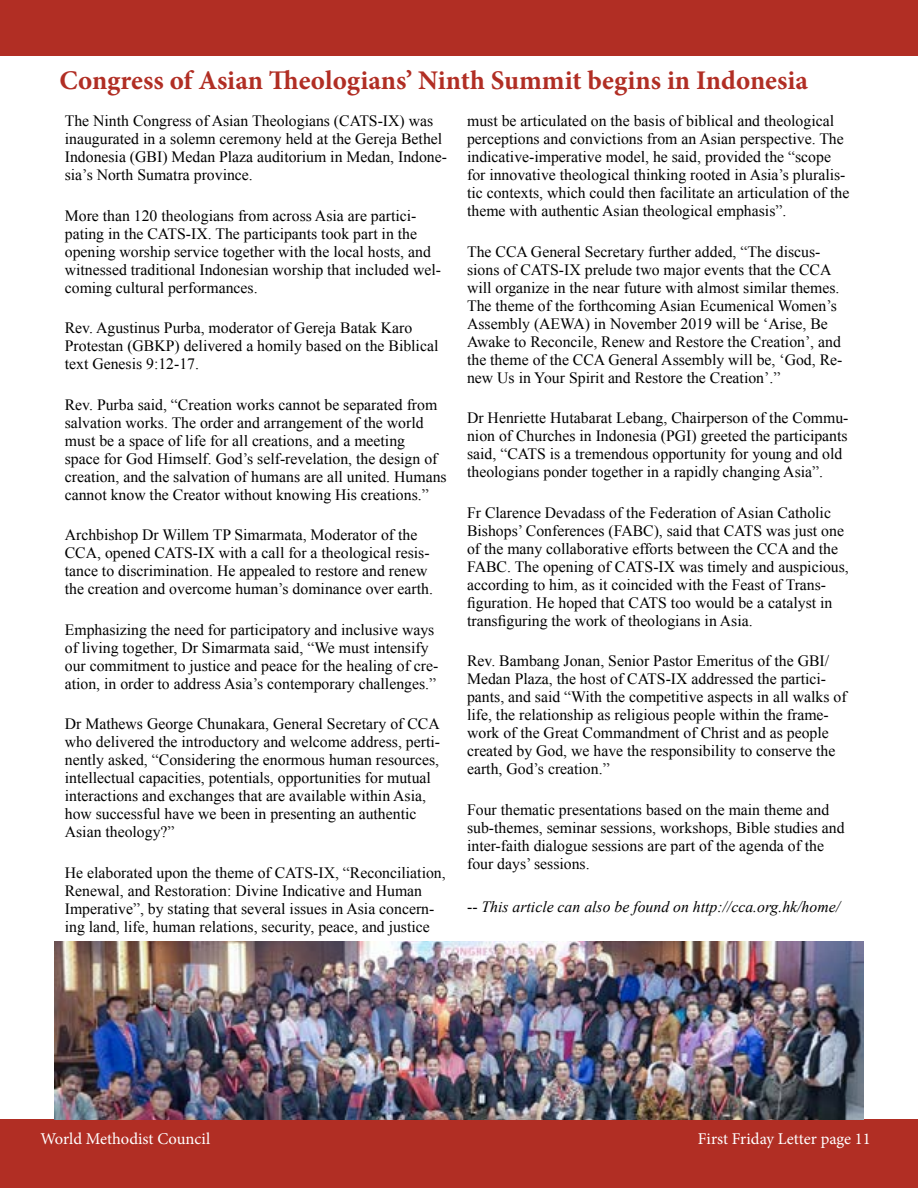
<style>
.page{position:relative;width:918px;height:1188px;background:#fff}
.page>*{position:absolute;margin:0;border:0;box-sizing:border-box;transform-origin:0 0}
.t1{font:700 27px "Minion Pro";color:#b12e24}
.t2{font:16.5px "Minion Pro";color:#fff}
.t3{font:15.75px/18px "Times New Roman";color:#000}
.t4{font:italic 15.75px "Times New Roman";color:#000}
.s1{font-style:normal}
</style>
<div class="page">
<div style="left:0;top:1119px;width:918px;height:69px;background:#b12e24"></div>
<div style="left:0;top:0;width:918px;height:55px;background:#b12e24"></div>
<img style="left:54px;top:941px;width:810px;height:178px">
<h1 class="t1" style="left:59px;top:61px;width:750px">Congress of Asian Theologians’ Ninth Summit begins in Indonesia</h1>
<p class="t3" style="left:65px;top:112px;width:384px">The Ninth Congress of Asian Theologians (CATS-IX) was inaugurated in a solemn ceremony held at the Gereja Bethel Indonesia (GBI) Medan Plaza auditorium in Medan, Indone&shy;sia’s North Sumatra province.</p>
<p class="t3" style="left:65px;top:206px;width:378px">More than 120 theologians from across Asia are partici&shy;pating in the CATS-IX. The participants took part in the opening worship service together with the local hosts, and witnessed traditional Indonesian worship that included wel&shy;coming cultural performances.</p>
<p class="t3" style="left:65px;top:319px;width:375px">Rev. Agustinus Purba, moderator of Gereja Batak Karo<br>Protestan (GBKP) delivered a homily based on the Biblical text Genesis 9:12-17.</p>
<p class="t3" style="left:65px;top:395px;width:383px">Rev. Purba said, “Creation works cannot be separated from salvation works. The order and arrangement of the world must be a space of life for all creations, and a meeting<br>space for God Himself. God’s self-revelation, the design of creation, and the salvation of humans are all united. Humans cannot know the Creator without knowing His creations.”</p>
<p class="t3" style="left:65px;top:526px;width:370px">Archbishop Dr Willem TP Simarmata, Moderator of the CCA, opened CATS-IX with a call for a theological resis&shy;tance to discrimination. He appealed to restore and renew the creation and overcome human’s dominance over earth.</p>
<p class="t3" style="left:65px;top:620px;width:375px">Emphasizing the need for participatory and inclusive ways of living together, Dr Simarmata said, “We must intensify our commitment to justice and peace for the healing of cre&shy;ation, in order to address Asia’s contemporary challenges.”</p>
<p class="t3" style="left:65px;top:715px;width:377px">Dr Mathews George Chunakara, General Secretary of CCA who delivered the introductory and welcome address, perti&shy;nently asked, “Considering the enormous human resources, intellectual capacities, potentials, opportunities for mutual interactions and exchanges that are available within Asia, how successful have we been in presenting an authentic Asian theology?”</p>
<p class="t3" style="left:65px;top:863px;width:382px">He elaborated upon the theme of CATS-IX, “Reconciliation, Renewal, and Restoration: Divine Indicative and Human Imperative”, by stating that several issues in Asia concern&shy;ing land, life, human relations, security, peace, and justice</p>
<p class="t3" style="left:467px;top:112px;width:384px">must be articulated on the basis of biblical and theological perceptions and convictions from an Asian perspective. The indicative-imperative model, he said, provided the “scope for innovative theological thinking rooted in Asia’s pluralis&shy;tic contexts, which could then facilitate an articulation of the theme with authentic Asian theological emphasis”.</p>
<p class="t3" style="left:467px;top:242px;width:377px">The CCA General Secretary further added, “The discus&shy;sions of CATS-IX prelude two major events that the CCA will organize in the near future with almost similar themes.<br>The theme of the forthcoming Asian Ecumenical Women’s Assembly (AEWA) in November 2019 will be ‘Arise, Be Awake to Reconcile, Renew and Restore the Creation’, and the theme of the CCA General Assembly will be, ‘God, Re&shy;new Us in Your Spirit and Restore the Creation’.”</p>
<p class="t3" style="left:467px;top:409px;width:383px">Dr Henriette Hutabarat Lebang, Chairperson of the Commu&shy;nion of Churches in Indonesia (PGI) greeted the participants said, “CATS is a tremendous opportunity for young and old theologians ponder together in a rapidly changing Asia”.</p>
<p class="t3" style="left:467px;top:503px;width:383px">Fr Clarence Devadass of the Federation of Asian Catholic Bishops’ Conferences (FABC), said that CATS was just one of the many collaborative efforts between the CCA and the FABC. The opening of CATS-IX was timely and auspicious, according to him, as it coincided with the Feast of Trans&shy;figuration. He hoped that CATS too would be a catalyst in transfiguring the work of theologians in Asia.</p>
<p class="t3" style="left:467px;top:652px;width:381px">Rev. Bambang Jonan, Senior Pastor Emeritus of the GBI/ Medan Plaza, the host of CATS-IX addressed the partici&shy;pants, and said “With the competitive aspects in all walks of life, the relationship as religious people within the frame&shy;work of the Great Commandment of Christ and as people created by God, we have the responsibility to conserve the earth, God’s creation.”</p>
<p class="t3" style="left:467px;top:800px;width:379px">Four thematic presentations based on the main theme and sub-themes, seminar sessions, workshops, Bible studies and inter-faith dialogue sessions are part of the agenda of the four days’ sessions.</p>
<p class="t4" style="left:467px;top:896px;width:374px"><span class="s1">--</span> This article can also be found on http://cca.org.hk/home/</p>
<p class="t2" style="left:40px;top:1128px;width:171px">World Methodist Council</p>
<p class="t2" style="left:698px;top:1128px;width:174px">First Friday Letter page 11</p>
</div>
